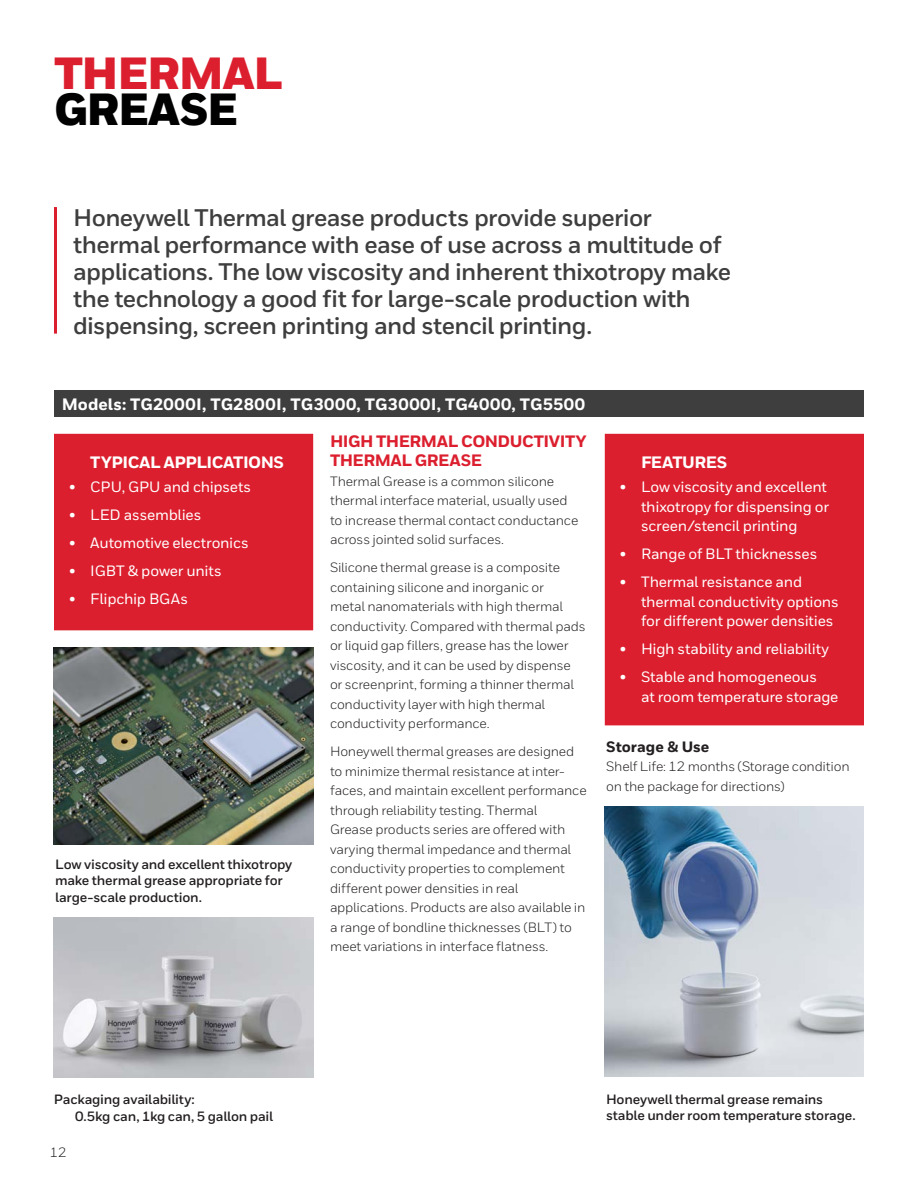
<style>
.page{position:relative;width:918px;height:1188px;background:#fff}
.page>*{position:absolute;margin:0;border:0;box-sizing:border-box;transform-origin:0 0}
._06_Inside__Heading{font:900 45px/36px "Honeywell Sans";letter-spacing:-.03em;color:#dc1f2e}
._08_Inside__Intro_Te{font:700 24px/27px "Honeywell Sans";letter-spacing:-.025em;color:#3e3e3f}
._13_Inside__Info_Box{font:800 16.5px "Honeywell Sans";letter-spacing:.01em;color:#fff}
._09_Inside__Body_Hea{font:800 16.5px/19.5px "Honeywell Sans";letter-spacing:-.025em;color:#dc1f2e}
._13_Inside__Info_Box-2{font:800 16.5px "Honeywell Sans";letter-spacing:-.035em;color:#fff}
._13_Inside__Info_Box-3{font:800 16.5px "Honeywell Sans";letter-spacing:-.025em;color:#fff}
._15_Inside__Info_Box{font:500 15px/19.5px "Honeywell Sans";letter-spacing:-.015em;color:#fff}
._10_Inside__Body_Tex{font:800 15px "Honeywell Sans";color:#231f20}
._10_Inside__Body_Tex-2{font:13.5px/19.5px "Honeywell Sans";letter-spacing:-.015em;color:#231f20}
._10_Inside__Body_Tex-3{font:700 13.5px/16.5px "Honeywell Sans";letter-spacing:-.015em;color:#231f20}
.s1{color:#010101}
</style>
<div class="page">
<div style="left:55px;top:435px;width:257px;height:195px;background:#dc1f2e"></div>
<div style="left:54px;top:434px;width:259px;height:196px;border:2px solid #dc1f2e"></div>
<div style="left:54px;top:390px;width:810px;height:27px;background:#3e3e3f"></div>
<img style="left:54px;top:648px;width:259px;height:196px">
<img style="left:605px;top:807px;width:259px;height:270px">
<hr style="left:54px;top:207px;width:3px;height:127px;background:#dc1f2e">
<img style="left:54px;top:918px;width:259px;height:160px">
<div style="left:606px;top:435px;width:257px;height:290px;background:#dc1f2e"></div>
<div style="left:605px;top:434px;width:259px;height:291px;border:2px solid #dc1f2e"></div>
<p class="_06_Inside__Heading" style="left:54px;top:57px;width:230px">THERMAL<br><span class="s1">GREASE</span></p>
<p class="_08_Inside__Intro_Te" style="left:73px;top:204px;width:659px">Honeywell Thermal grease products provide superior thermal performance with ease of use across a multitude of applications. The low viscosity and inherent thixotropy make the technology a good fit for large-scale production with dispensing, screen printing and stencil printing.</p>
<p class="_13_Inside__Info_Box" style="left:62px;top:394px;width:525px">Models: TG2000I, TG2800I, TG3000, TG3000I, TG4000, TG5500</p>
<p class="_09_Inside__Body_Hea" style="left:330px;top:432px;width:258px">HIGH THERMAL CONDUCTIVITY<br>THERMAL GREASE</p>
<p class="_10_Inside__Body_Tex-2" style="left:330px;top:471px;width:250px">Thermal Grease is a common silicone thermal interface material, usually used to increase thermal contact conductance across jointed solid surfaces.</p>
<p class="_10_Inside__Body_Tex-2" style="left:330px;top:558px;width:257px">Silicone thermal grease is a composite containing silicone and inorganic or<br>metal nanomaterials with high thermal conductivity. Compared with thermal pads or liquid gap fillers, grease has the lower viscosity, and it can be used by dispense or screenprint, forming a thinner thermal conductivity layer with high thermal conductivity performance.</p>
<p class="_10_Inside__Body_Tex-2" style="left:330px;top:742px;width:258px">Honeywell thermal greases are designed to minimize thermal resistance at inter&shy;faces, and maintain excellent performance through reliability testing. Thermal<br>Grease products series are offered with varying thermal impedance and thermal conductivity properties to complement different power densities in real applications. Products are also available in a range of bondline thicknesses (BLT) to meet variations in interface flatness.</p>
<p class="_10_Inside__Body_Tex" style="left:606px;top:737px;width:105px">Storage &amp; Use</p>
<p class="_13_Inside__Info_Box-2" style="left:90px;top:452px;width:195px">TYPICAL APPLICATIONS</p>
<p class="_15_Inside__Info_Box" style="left:69px;top:477px;width:184px">• CPU, GPU and chipsets</p>
<p class="_15_Inside__Info_Box" style="left:69px;top:505px;width:134px">• LED assemblies</p>
<p class="_15_Inside__Info_Box" style="left:69px;top:533px;width:181px">• Automotive electronics</p>
<p class="_15_Inside__Info_Box" style="left:69px;top:561px;width:154px">• IGBT &amp; power units</p>
<p class="_15_Inside__Info_Box" style="left:69px;top:589px;width:121px">• Flipchip BGAs</p>
<p class="_13_Inside__Info_Box-3" style="left:641px;top:452px;width:88px">FEATURES</p>
<p class="_15_Inside__Info_Box" style="left:641px;top:477px;width:190px;text-indent:-21px">• Low viscosity and excellent thixotropy for dispensing or screen/stencil printing</p>
<p class="_15_Inside__Info_Box" style="left:620px;top:544px;width:199px">• Range of BLT thicknesses</p>
<p class="_15_Inside__Info_Box" style="left:641px;top:572px;width:199px;text-indent:-21px">• Thermal resistance and thermal conductivity options for different power densities</p>
<p class="_15_Inside__Info_Box" style="left:620px;top:639px;width:211px">• High stability and reliability</p>
<p class="_15_Inside__Info_Box" style="left:641px;top:667px;width:199px;text-indent:-21px">• Stable and homogeneous<br>at room temperature storage</p>
<p class="_10_Inside__Body_Tex-2" style="left:606px;top:757px;width:245px">Shelf Life: 12 months (Storage condition on the package for directions)</p>
<p class="_10_Inside__Body_Tex-3" style="left:55px;top:856px;width:239px">Low viscosity and excellent thixotropy make thermal grease appropriate for large-scale production.</p>
<p class="_10_Inside__Body_Tex-3" style="left:75px;top:1092px;width:200px;text-indent:-21px">Packaging availability:<br>0.5kg can, 1kg can, 5 gallon pail</p>
<p class="_10_Inside__Body_Tex-2" style="left:50px;top:1143px;width:18px">12</p>
<p class="_10_Inside__Body_Tex-3" style="left:606px;top:1091px;width:251px">Honeywell thermal grease remains stable under room temperature storage.</p>
</div>
